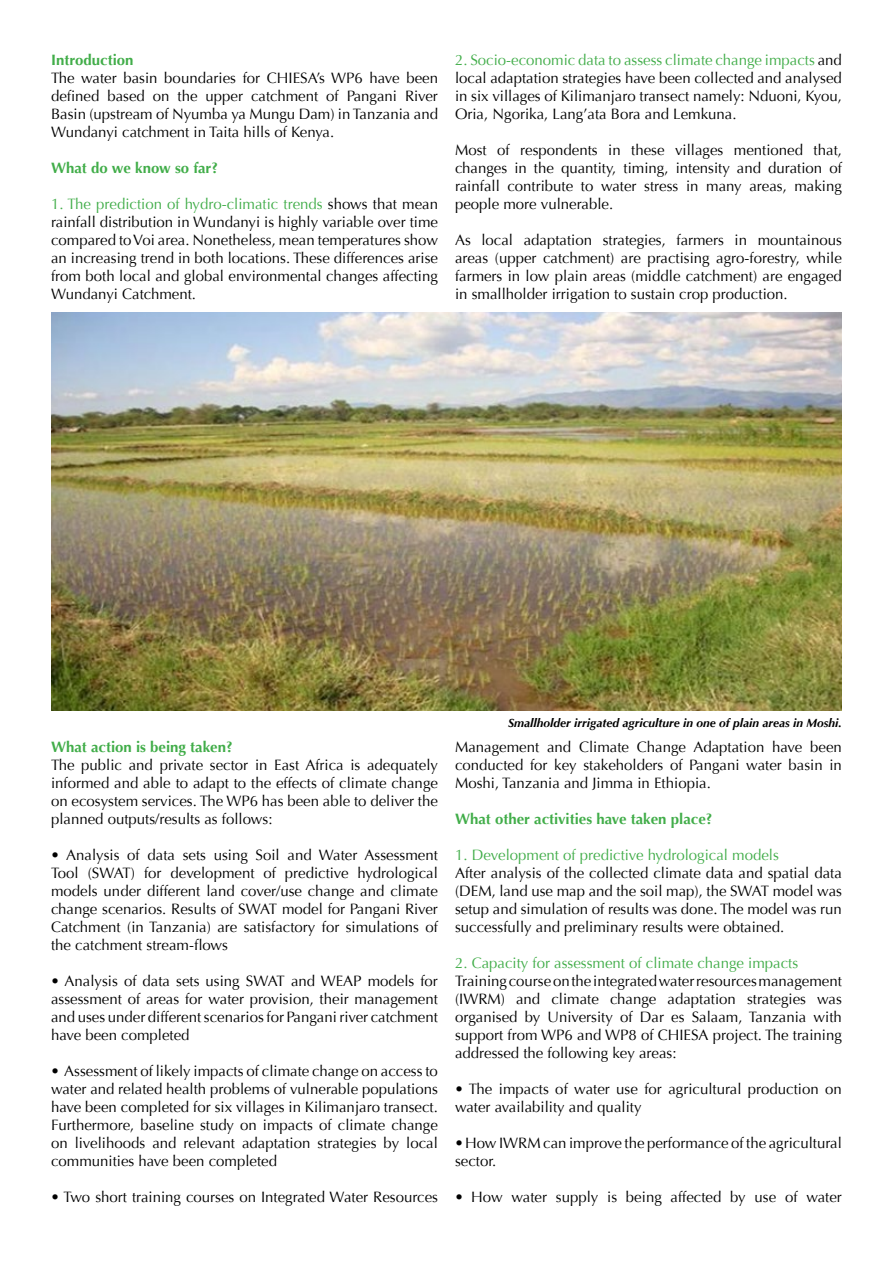
<style>
.page{position:relative;width:893px;height:1263px;background:#fff}
.page>*{position:absolute;margin:0;border:0;box-sizing:border-box;transform-origin:0 0}
.t1{font:15px/18px "Optima";color:#000;text-align:justify}
.t2{font:15px "Optima";color:#41ad49}
.t3{font:700 15px "Optima";color:#41ad49}
.t4{font:italic 700 12px "Optima";color:#000}
.s1{color:#41ad49}
.s2{font-style:italic}
</style>
<div class="page">
<img style="left:51px;top:313px;width:791px;height:397px">
<p class="t3" style="left:51px;top:51px;width:84px">Introduction</p>
<p class="t1" style="left:51px;top:69px;width:388px">The water basin boundaries for CHIESA’s WP6 have been defined based on the upper catchment of Pangani River Basin (upstream of Nyumba ya Mungu Dam) in Tanzania and Wundanyi catchment in Taita hills of Kenya.</p>
<p class="t3" style="left:51px;top:159px;width:169px">What do we know so far?</p>
<p class="t1" style="left:51px;top:195px;width:388px"><span class="s1">1. The prediction of hydro-climatic trends</span> shows that mean rainfall distribution in Wundanyi is highly variable over time compared to Voi area. Nonetheless, mean temperatures show an increasing trend in both locations. These differences arise from both local and global environmental changes affecting Wundanyi Catchment.</p>
<p class="t1" style="left:455px;top:51px;width:388px"><span class="s1">2. Socio-economic data to assess climate change impacts</span> and local adaptation strategies have been collected and analysed in six villages of Kilimanjaro transect namely: Nduoni, Kyou, Oria, Ngorika, Lang’ata Bora and Lemkuna.</p>
<p class="t1" style="left:455px;top:141px;width:388px">Most of respondents in these villages mentioned that, changes in the quantity, timing, intensity and duration of rainfall contribute to water stress in many areas, making people more vulnerable.</p>
<p class="t1" style="left:455px;top:231px;width:388px">As local adaptation strategies, farmers in mountainous areas (upper catchment) are practising agro-forestry, while farmers in low plain areas (middle catchment) are engaged in smallholder irrigation to sustain crop production.</p>
<p class="t3" style="left:51px;top:738px;width:183px">What action is being taken?</p>
<p class="t1" style="left:51px;top:756px;width:388px">The public and private sector in East Africa is adequately informed and able to adapt to the effects of climate change on ecosystem services. The WP6 has been able to deliver the planned outputs/results as follows:</p>
<p class="t1" style="left:51px;top:846px;width:388px"><span class="s2">•</span> Analysis of data sets using Soil and Water Assessment Tool (SWAT) for development of predictive hydrological models under different land cover/use change and climate change scenarios. Results of SWAT model for Pangani River Catchment (in Tanzania) are satisfactory for simulations of the catchment stream-flows</p>
<p class="t1" style="left:51px;top:972px;width:388px"><span class="s2">•</span> Analysis of data sets using SWAT and WEAP models for assessment of areas for water provision, their management and uses under different scenarios for Pangani river catchment have been completed</p>
<p class="t1" style="left:51px;top:1062px;width:388px"><span class="s2">•</span> Assessment of likely impacts of climate change on access to water and related health problems of vulnerable populations have been completed for six villages in Kilimanjaro transect.<br>Furthermore, baseline study on impacts of climate change on livelihoods and relevant adaptation strategies by local communities have been completed</p>
<p class="t1" style="left:51px;top:1188px;width:388px"><span class="s2">•</span> Two short training courses on Integrated Water Resources</p>
<p class="t4" style="left:508px;top:715px;width:335px">Smallholder irrigated agriculture in one of plain areas in Moshi.</p>
<p class="t1" style="left:455px;top:738px;width:388px">Management and Climate Change Adaptation have been conducted for key stakeholders of Pangani water basin in Moshi, Tanzania and Jimma in Ethiopia.</p>
<p class="t3" style="left:455px;top:810px;width:259px">What other activities have taken place?</p>
<p class="t2" style="left:455px;top:846px;width:325px">1. Development of predictive hydrological models</p>
<p class="t1" style="left:455px;top:864px;width:388px">After analysis of the collected climate data and spatial data (DEM, land use map and the soil map), the SWAT model was setup and simulation of results was done. The model was run successfully and preliminary results were obtained.</p>
<p class="t2" style="left:455px;top:954px;width:345px">2. Capacity for assessment of climate change impacts</p>
<p class="t1" style="left:455px;top:972px;width:388px">Training course on the integrated water resources management (IWRM) and climate change adaptation strategies was organised by University of Dar es Salaam, Tanzania with support from WP6 and WP8 of CHIESA project. The training addressed the following key areas:</p>
<p class="t1" style="left:455px;top:1080px;width:388px"><span class="s2">•</span> The impacts of water use for agricultural production on water availability and quality</p>
<p class="t1" style="left:455px;top:1134px;width:388px"><span class="s2">•</span> How IWRM can improve the performance of the agricultural sector.</p>
<p class="t1" style="left:455px;top:1188px;width:388px"><span class="s2">•</span> How water supply is being affected by use of water</p>
</div>
